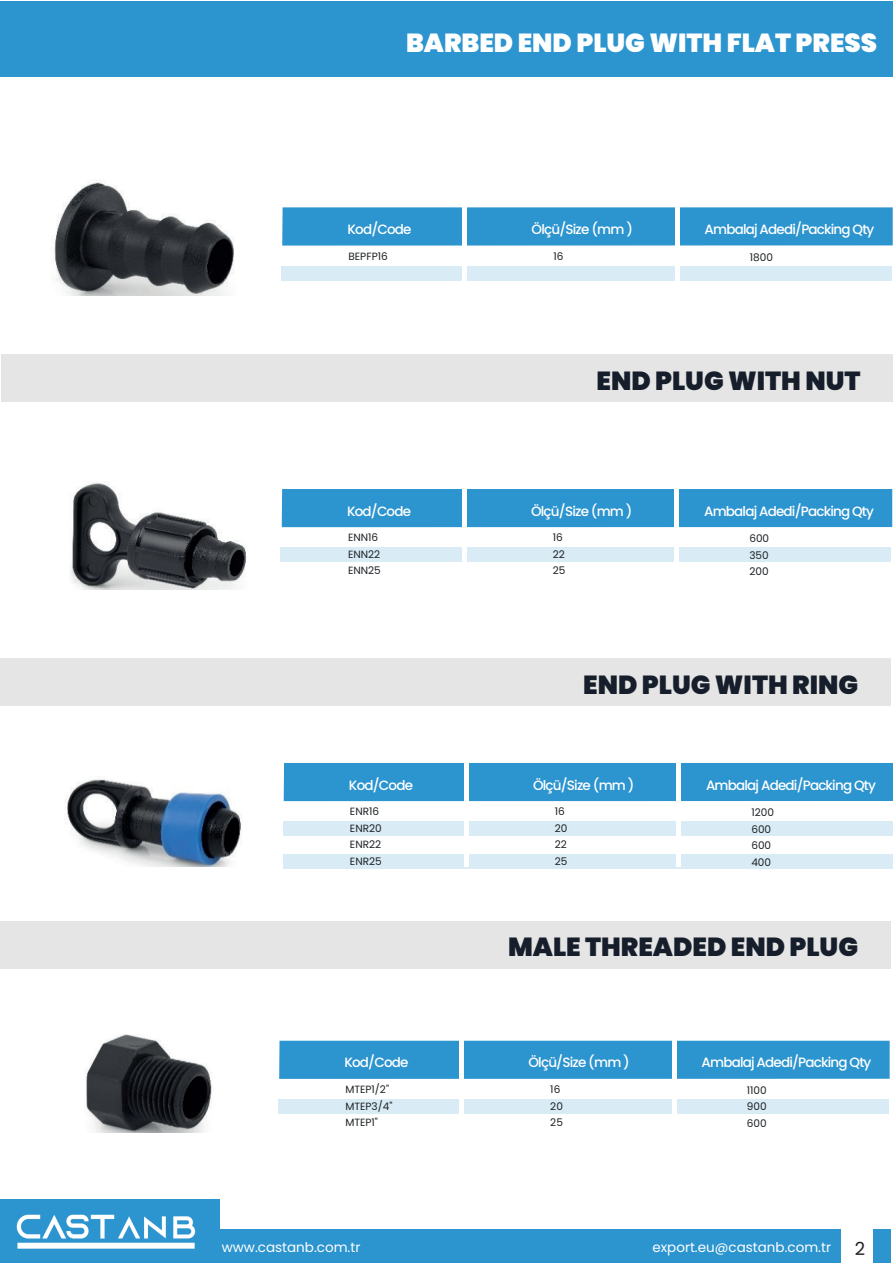
<style>
.page{position:relative;width:893px;height:1263px;background:#fff}
.page>*{position:absolute;margin:0;border:0;box-sizing:border-box;transform-origin:0 0}
.t1{font:900 26.1px "Poppins";color:#171e2b}
.t2{font:900 26.1px "Poppins";color:#fff}
.t3{font:18px "Poppins";color:#231f20}
.t4{font:500 13.5px "Poppins";letter-spacing:-.06em;color:#fff}
.t5{font:13.5px "Poppins";color:#fff}
.t6{font:10.5px/16.5px "Poppins";color:#1d2124}
</style>
<div class="page">
<div style="left:0;top:1229px;width:891px;height:34px;background:#2c94cf"></div>
<div style="left:0;top:1200px;width:219px;height:63px;background:#2c94cf"></div>
<img style="left:16px;top:1214px;width:180px;height:35px">
<div style="left:841px;top:1211px;width:32px;height:52px;background:#fff"></div>
<div style="left:0;top:2px;width:893px;height:75px;background:#2c94cf"></div>
<div style="left:282px;top:207px;width:611px;height:39px;background:#2c94cf"></div>
<div style="left:1px;top:354px;width:892px;height:48px;background:#e4e5e4"></div>
<div style="left:281px;top:266px;width:611px;height:15px;background:#d9ecf6"></div>
<div style="left:462px;top:205px;width:5px;height:106px;background:#fff"></div>
<hr style="left:675px;top:205px;width:4px;height:106px;background:#fff">
<div style="left:282px;top:489px;width:610px;height:38px;background:#2c94cf"></div>
<div style="left:281px;top:547px;width:610px;height:15px;background:#d9ecf6"></div>
<hr style="left:462px;top:487px;width:4px;height:106px;background:#fff">
<hr style="left:675px;top:487px;width:4px;height:106px;background:#fff">
<div style="left:0;top:658px;width:891px;height:48px;background:#e4e5e4"></div>
<div style="left:284px;top:763px;width:609px;height:38px;background:#2c94cf"></div>
<div style="left:283px;top:821px;width:610px;height:15px;background:#d9ecf6"></div>
<div style="left:283px;top:854px;width:610px;height:14px;background:#d9ecf6"></div>
<hr style="left:464px;top:761px;width:4px;height:106px;background:#fff">
<div style="left:676px;top:761px;width:5px;height:106px;background:#fff"></div>
<div style="left:0;top:921px;width:891px;height:48px;background:#e4e5e4"></div>
<div style="left:279px;top:1041px;width:611px;height:38px;background:#2c94cf"></div>
<div style="left:278px;top:1099px;width:611px;height:15px;background:#d9ecf6"></div>
<div style="left:459px;top:1038px;width:5px;height:107px;background:#fff"></div>
<hr style="left:672px;top:1038px;width:4px;height:107px;background:#fff">
<img style="left:54px;top:180px;width:180px;height:116px">
<img style="left:70px;top:481px;width:176px;height:109px">
<img style="left:65px;top:778px;width:177px;height:89px">
<img style="left:86px;top:1034px;width:126px;height:98px">
<h1 class="t2" style="left:406px;top:27px;width:473px">BARBED END PLUG WITH FLAT PRESS</h1>
<p class="t4" style="left:347px;top:221px;width:66px">Kod/Code</p>
<p class="t4" style="left:532px;top:221px;width:103px">Ölçü/Size (mm )</p>
<p class="t4" style="left:705px;top:221px;width:171px">Ambalaj Adedi/Packing Qty</p>
<p class="t6" style="left:348px;top:248px;width:41px">BEPFP16</p>
<p class="t6" style="left:553px;top:248px;width:12px">16</p>
<p class="t6" style="left:750px;top:249px;width:25px">1800</p>
<h1 class="t1" style="left:596px;top:365px;width:266px">END PLUG WITH NUT</h1>
<p class="t4" style="left:347px;top:503px;width:66px">Kod/Code</p>
<p class="t4" style="left:531px;top:503px;width:103px">Ölçü/Size (mm )</p>
<p class="t4" style="left:704px;top:503px;width:171px">Ambalaj Adedi/Packing Qty</p>
<p class="t6" style="left:348px;top:529px;width:34px">ENN16<br>ENN22<br>ENN25</p>
<p class="t6" style="left:553px;top:529px;width:14px">16<br>22<br>25</p>
<p class="t6" style="left:749px;top:530px;width:21px;text-align:justify">600<br>350<br>200</p>
<h1 class="t1" style="left:583px;top:669px;width:276px">END PLUG WITH RING</h1>
<p class="t4" style="left:349px;top:777px;width:66px">Kod/Code</p>
<p class="t4" style="left:533px;top:777px;width:103px">Ölçü/Size (mm )</p>
<p class="t4" style="left:706px;top:777px;width:171px">Ambalaj Adedi/Packing Qty</p>
<p class="t6" style="left:350px;top:803px;width:33px">ENR16<br>ENR20<br>ENR22<br>ENR25</p>
<p class="t6" style="left:555px;top:803px;width:14px">16<br>20<br>22<br>25</p>
<p class="t6" style="left:751px;top:804px;width:24px">1200<br>600<br>600<br>400</p>
<h1 class="t1" style="left:508px;top:932px;width:351px">MALE THREADED END PLUG</h1>
<p class="t4" style="left:344px;top:1055px;width:66px">Kod/Code</p>
<p class="t4" style="left:528px;top:1055px;width:103px">Ölçü/Size (mm )</p>
<p class="t4" style="left:701px;top:1055px;width:171px">Ambalaj Adedi/Packing Qty</p>
<p class="t6" style="left:345px;top:1081px;width:49px">MTEP1/2"<br>MTEP3/4"<br>MTEP1"</p>
<p class="t6" style="left:550px;top:1081px;width:14px">16<br>20<br>25</p>
<p class="t6" style="left:747px;top:1082px;width:21px;text-align:justify">1100<br>900<br>600</p>
<p class="t5" style="left:222px;top:1239px;width:140px">www.castanb.com.tr</p>
<p class="t5" style="left:652px;top:1239px;width:180px">export.eu@castanb.com.tr</p>
<h2 class="t3" style="left:855px;top:1238px;width:12px">2</h2>
</div>
